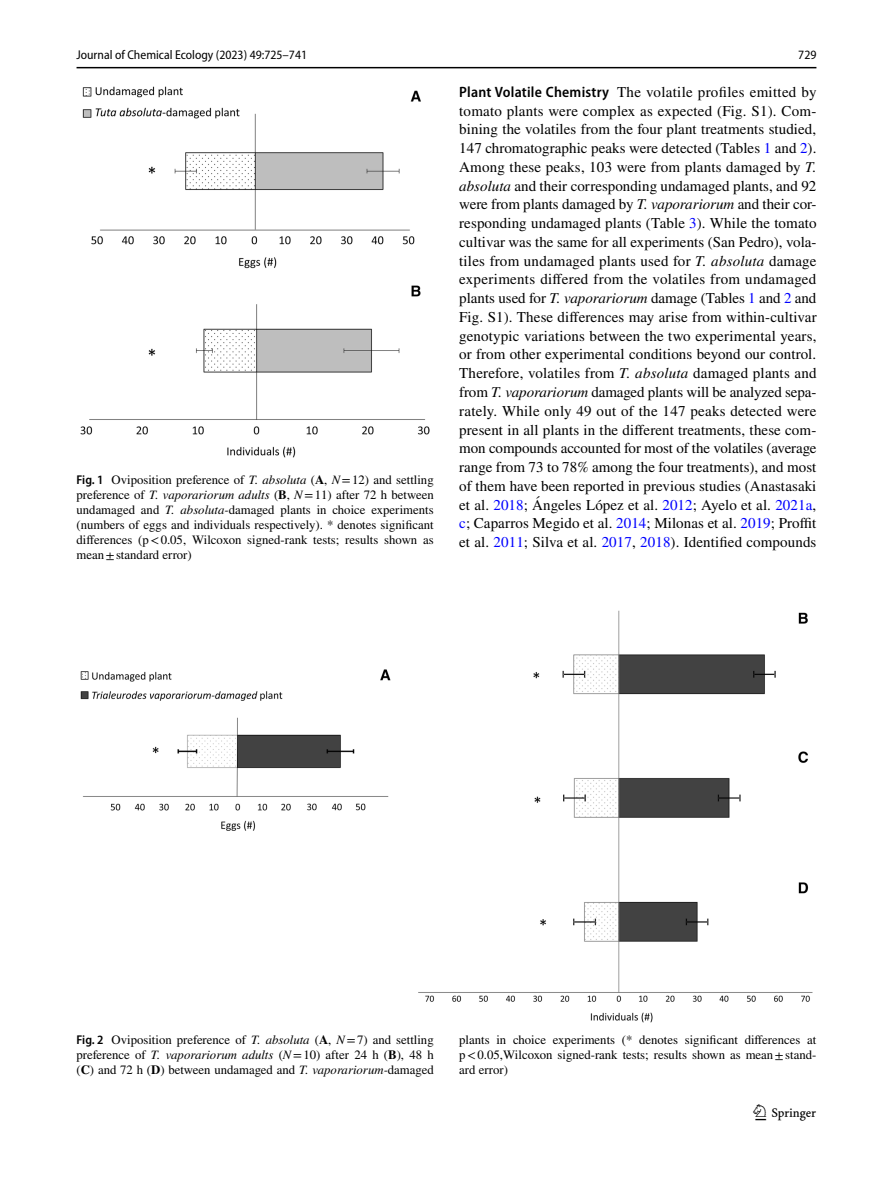
<style>
.page{position:relative;width:893px;height:1187px;background:#fff}
.page>*{position:absolute;margin:0;border:0;box-sizing:border-box;transform-origin:0 0}
.t1{font:22.5px "Springnew Regular 3";color:#000}
.t2{font:15px/18.8px "STIX";letter-spacing:.005em;color:#000;text-align:justify}
.t3{font:12.75px/15px "STIX";color:#000;text-align:justify}
.t4{font:semi-condensed 12.75px "Myriad Pro";color:#000}
.s1{font-family:"Myriad Pro";font-weight:600;font-stretch:semi-condensed}
.s2{font-style:italic}
.s3{font-weight:700}
.s4{color:#00f}
</style>
<div class="page">
<hr style="left:77px;top:67px;width:739px;height:1px;background:#000">
<img style="left:81px;top:87px;width:348px;height:370px">
<img style="left:81px;top:610px;width:731px;height:412px">
<p class="t4" style="left:77px;top:48px;width:232px">Journal of Chemical Ecology (2023) 49:725–741</p>
<p class="t4" style="left:798px;top:48px;width:20px">729</p>
<p class="t3" style="left:77px;top:473px;width:359px"><span class="s1">Fig. 1</span> Oviposition preference of <span class="s2">T. absoluta</span> (<span class="s3">A</span>, <span class="s2">N</span>=12) and settling preference of <span class="s2">T. vaporariorum adults</span> (<span class="s3">B</span>, <span class="s2">N</span>=11) after 72 h between undamaged and <span class="s2">T. absoluta-</span>damaged plants in choice experiments (numbers of eggs and individuals respectively). * denotes significant differences (p&lt;0.05, Wilcoxon signed-rank tests; results shown as mean±standard error)</p>
<p class="t2" style="left:459px;top:83px;width:359px"><span class="s1">Plant Volatile Chemistry</span> The volatile profiles emitted by tomato plants were complex as expected (Fig. S1). Com&shy;bining the volatiles from the four plant treatments studied, 147 chromatographic peaks were detected (Tables <span class="s4">1</span> and <span class="s4">2</span>).<br>Among these peaks, 103 were from plants damaged by <span class="s2">T. absoluta</span> and their corresponding undamaged plants, and 92 were from plants damaged by <span class="s2">T. vaporariorum</span> and their cor&shy;responding undamaged plants (Table <span class="s4">3</span>). While the tomato cultivar was the same for all experiments (San Pedro), vola&shy;tiles from undamaged plants used for <span class="s2">T. absoluta</span> damage experiments differed from the volatiles from undamaged plants used for <span class="s2">T. vaporariorum</span> damage (Tables <span class="s4">1</span> and <span class="s4">2</span> and Fig. S1). These differences may arise from within-cultivar genotypic variations between the two experimental years, or from other experimental conditions beyond our control.<br>Therefore, volatiles from <span class="s2">T. absoluta</span> damaged plants and from <span class="s2">T. vaporariorum</span> damaged plants will be analyzed sepa&shy;rately. While only 49 out of the 147 peaks detected were present in all plants in the different treatments, these com&shy;mon compounds accounted for most of the volatiles (average range from 73 to 78% among the four treatments), and most of them have been reported in previous studies (Anastasaki et al. <span class="s4">2018</span>; Ángeles López et al. <span class="s4">2012</span>; Ayelo et al. <span class="s4">2021a</span>, <span class="s4">c</span>; Caparros Megido et al. <span class="s4">2014</span>; Milonas et al. <span class="s4">2019</span>; Proffit et al. <span class="s4">2011</span>; Silva et al. <span class="s4">2017</span>, <span class="s4">2018</span>). Identified compounds</p>
<p class="t3" style="left:77px;top:1032px;width:359px"><span class="s1">Fig. 2</span> Oviposition preference of <span class="s2">T. absoluta</span> (<span class="s3">A</span>, <span class="s2">N</span>=7) and settling preference of <span class="s2">T. vaporariorum adults</span> (<span class="s2">N</span>=10) after 24 h (<span class="s3">B</span>), 48 h (<span class="s3">C</span>) and 72 h (<span class="s3">D</span>) between undamaged and <span class="s2">T. vaporariorum-</span>damaged</p>
<p class="t3" style="left:459px;top:1032px;width:359px">plants in choice experiments (* denotes significant differences at p&lt;0.05,Wilcoxon signed-rank tests; results shown as mean±stand&shy;ard error)</p>
<h1 class="t1" style="left:755px;top:1104px;width:62px">1 3</h1>
</div>
